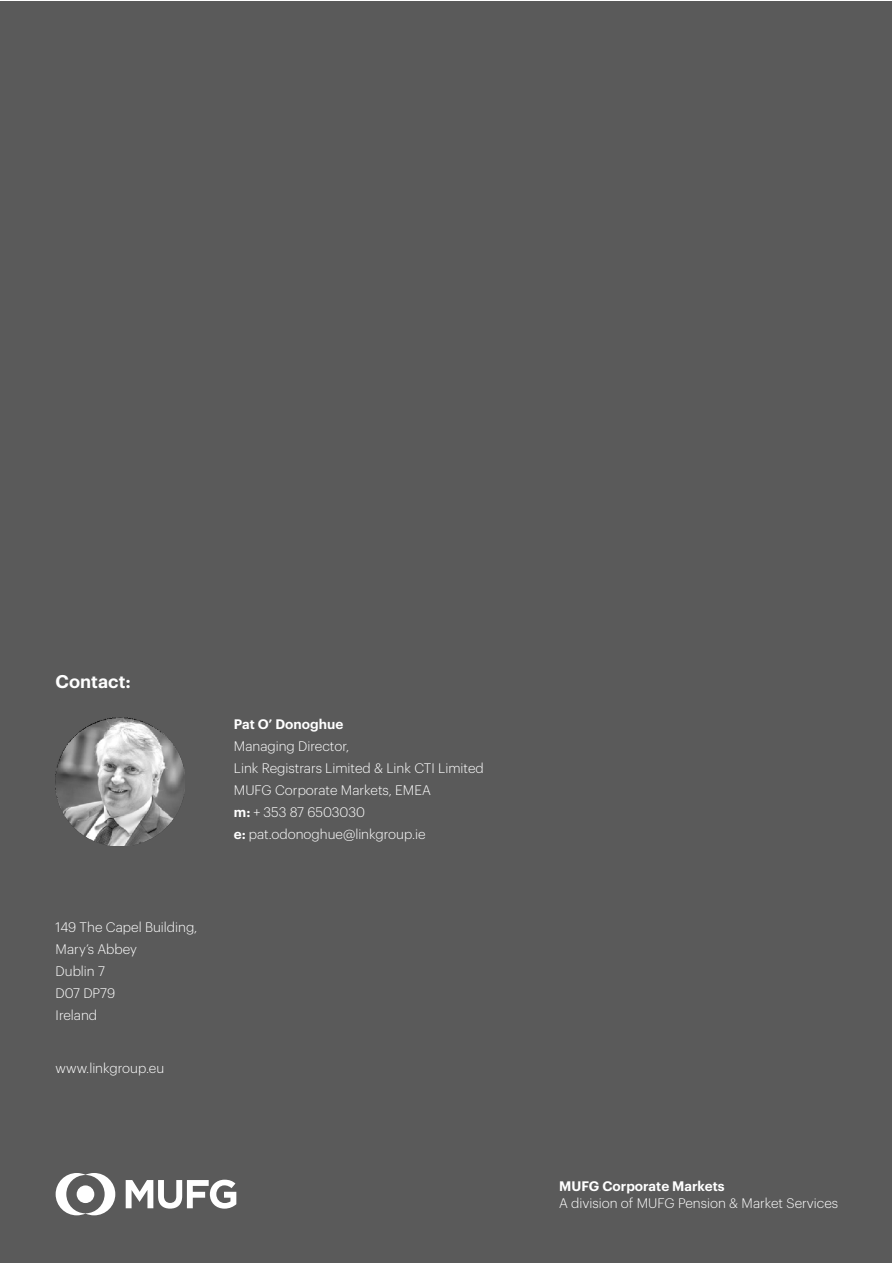
<style>
.page{position:relative;width:893px;height:1263px;background:#fff}
.page>*{position:absolute;margin:0;border:0;box-sizing:border-box;transform-origin:0 0}
.t1{font:600 18px "Graphik";color:#fff}
.t2{font:300 13.5px/22px "Graphik";color:#fff}
.t3{font:600 13.5px "Graphik";color:#fff}
.s1{font-weight:600}
</style>
<div class="page">
<div style="left:1px;top:1px;width:891px;height:1261px;background:#5a5a5a"></div>
<img style="left:56px;top:717px;width:128px;height:128px">
<svg style="left:126px;top:1180px;width:110px;height:28px"></svg>
<svg style="left:56px;top:1173px;width:59px;height:42px"></svg>
<h1 class="t1" style="left:56px;top:668px;width:77px">Contact:</h1>
<p class="t2" style="left:56px;top:915px;width:143px">149 The Capel Building,<br>Mary’s Abbey<br>Dublin 7<br>D07 DP79<br>Ireland</p>
<p class="t2" style="left:56px;top:1056px;width:110px">www.linkgroup.eu</p>
<p class="t3" style="left:234px;top:714px;width:111px">Pat O’ Donoghue</p>
<p class="t2" style="left:234px;top:734px;width:251px">Managing Director,<br>Link Registrars Limited &amp; Link CTI Limited<br>MUFG Corporate Markets, EMEA<br><span class="s1">m:</span> + 353 87 6503030<br><span class="s1">e:</span> pat.odonoghue@linkgroup.ie</p>
<p class="t3" style="left:559px;top:1176px;width:167px">MUFG Corporate Markets</p>
<p class="t2" style="left:559px;top:1191px;width:281px">A division of MUFG Pension &amp; Market Services</p>
</div>
